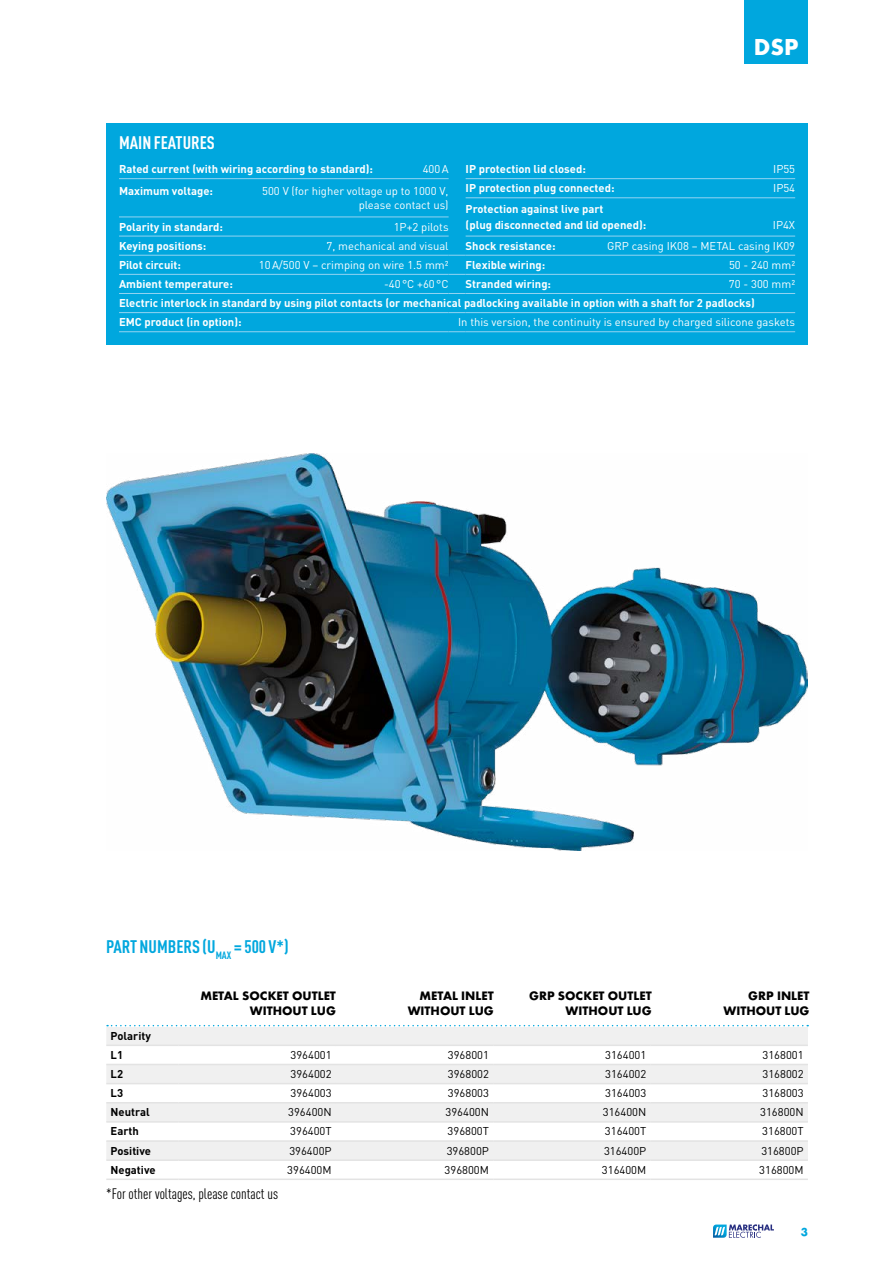
<style>
.page{position:relative;width:893px;height:1263px;background:#fff}
.page>*{position:absolute;margin:0;border:0;box-sizing:border-box;transform-origin:0 0}
.t1{font:700 24px "Futura T";color:#fff}
.t2{font:700 18px "DIN Cond";color:#00a7de}
.t3{font:700 18px "DIN Cond";color:#fff}
.t4{font:15px "DIN Cond";color:#000}
.t5{font:700 12.75px/15.3px "Futura T";color:#000;text-align:right}
.t6{font:700 12px "Futura T";color:#00a7de}
.t7{font:700 11.25px/19.2px "DIN";color:#fff}
.t8{font:11.25px/13.5px "DIN";color:#fff;text-align:right}
.t9{font:11.25px "DIN";color:#000}
.t10{font:700 11.25px/18.8px "DIN";color:#000}
</style>
<div class="page">
<div style="left:744px;top:0;width:64px;height:64px;background:#00a7de"></div>
<svg style="left:107px;top:1025px;width:701px;height:1px"></svg>
<svg style="left:713px;top:1224px;width:61px;height:14px"></svg>
<img style="left:106px;top:453px;width:702px;height:397px">
<div style="left:106px;top:123px;width:702px;height:222px;background:#00a7de"></div>
<hr style="left:119px;top:178px;width:330px;height:1px;background:#93d4f2">
<hr style="left:466px;top:178px;width:329px;height:1px;background:#93d4f2">
<hr style="left:466px;top:197px;width:329px;height:1px;background:#93d4f2">
<hr style="left:119px;top:217px;width:330px;height:1px;background:#93d4f2">
<hr style="left:119px;top:236px;width:330px;height:1px;background:#93d4f2">
<hr style="left:466px;top:236px;width:329px;height:1px;background:#93d4f2">
<hr style="left:119px;top:331px;width:330px;height:1px;background:#93d4f2">
<svg style="left:449px;top:331px;width:17px;height:1px"></svg>
<hr style="left:466px;top:331px;width:329px;height:1px;background:#93d4f2">
<hr style="left:119px;top:255px;width:330px;height:1px;background:#93d4f2">
<svg style="left:449px;top:255px;width:17px;height:1px"></svg>
<hr style="left:466px;top:255px;width:329px;height:1px;background:#93d4f2">
<hr style="left:119px;top:274px;width:330px;height:1px;background:#93d4f2">
<svg style="left:449px;top:274px;width:17px;height:1px"></svg>
<hr style="left:466px;top:274px;width:329px;height:1px;background:#93d4f2">
<hr style="left:119px;top:293px;width:330px;height:1px;background:#93d4f2">
<svg style="left:449px;top:293px;width:17px;height:1px"></svg>
<hr style="left:466px;top:293px;width:329px;height:1px;background:#93d4f2">
<hr style="left:119px;top:312px;width:330px;height:1px;background:#93d4f2">
<svg style="left:449px;top:312px;width:17px;height:1px"></svg>
<hr style="left:466px;top:312px;width:329px;height:1px;background:#93d4f2">
<svg style="left:106px;top:1027px;width:702px;height:132px;fill:#f0f0f0"></svg>
<hr style="left:179px;top:1064px;width:157px;height:1px;background:#e3e3e3">
<hr style="left:336px;top:1064px;width:157px;height:1px;background:#e3e3e3">
<hr style="left:493px;top:1064px;width:158px;height:1px;background:#e3e3e3">
<hr style="left:651px;top:1064px;width:157px;height:1px;background:#e3e3e3">
<hr style="left:179px;top:1083px;width:157px;height:1px;background:#e3e3e3">
<hr style="left:336px;top:1083px;width:157px;height:1px;background:#e3e3e3">
<hr style="left:493px;top:1083px;width:158px;height:1px;background:#e3e3e3">
<hr style="left:651px;top:1083px;width:157px;height:1px;background:#e3e3e3">
<hr style="left:179px;top:1102px;width:157px;height:1px;background:#e3e3e3">
<hr style="left:336px;top:1102px;width:157px;height:1px;background:#e3e3e3">
<hr style="left:493px;top:1102px;width:158px;height:1px;background:#e3e3e3">
<hr style="left:651px;top:1102px;width:157px;height:1px;background:#e3e3e3">
<hr style="left:179px;top:1121px;width:157px;height:2px;background:#e3e3e3">
<hr style="left:336px;top:1121px;width:157px;height:2px;background:#e3e3e3">
<hr style="left:493px;top:1121px;width:158px;height:2px;background:#e3e3e3">
<hr style="left:651px;top:1121px;width:157px;height:2px;background:#e3e3e3">
<hr style="left:179px;top:1140px;width:157px;height:2px;background:#e3e3e3">
<hr style="left:336px;top:1140px;width:157px;height:2px;background:#e3e3e3">
<hr style="left:493px;top:1140px;width:158px;height:2px;background:#e3e3e3">
<hr style="left:651px;top:1140px;width:157px;height:2px;background:#e3e3e3">
<hr style="left:179px;top:1159px;width:157px;height:2px;background:#e3e3e3">
<hr style="left:336px;top:1159px;width:157px;height:2px;background:#e3e3e3">
<hr style="left:493px;top:1159px;width:158px;height:2px;background:#e3e3e3">
<hr style="left:651px;top:1159px;width:157px;height:2px;background:#e3e3e3">
<hr style="left:106px;top:1064px;width:73px;height:1px;background:#e3e3e3">
<hr style="left:106px;top:1083px;width:73px;height:1px;background:#e3e3e3">
<hr style="left:106px;top:1102px;width:73px;height:1px;background:#e3e3e3">
<hr style="left:106px;top:1121px;width:73px;height:2px;background:#e3e3e3">
<hr style="left:106px;top:1140px;width:73px;height:2px;background:#e3e3e3">
<hr style="left:106px;top:1159px;width:73px;height:2px;background:#e3e3e3">
<hr style="left:106px;top:1178px;width:73px;height:2px;background:#e3e3e3">
<hr style="left:179px;top:1178px;width:157px;height:2px;background:#e3e3e3">
<hr style="left:336px;top:1178px;width:157px;height:2px;background:#e3e3e3">
<hr style="left:493px;top:1178px;width:158px;height:2px;background:#e3e3e3">
<hr style="left:651px;top:1178px;width:157px;height:2px;background:#e3e3e3">
<hr style="left:106px;top:1044px;width:73px;height:2px;background:#e3e3e3">
<hr style="left:179px;top:1044px;width:157px;height:2px;background:#e3e3e3">
<hr style="left:336px;top:1044px;width:157px;height:2px;background:#e3e3e3">
<hr style="left:493px;top:1044px;width:158px;height:2px;background:#e3e3e3">
<hr style="left:651px;top:1044px;width:157px;height:2px;background:#e3e3e3">
<h1 class="t1" style="left:754px;top:33px;width:46px">DSP</h1>
<h2 class="t3" style="left:119px;top:132px;width:97px">MAIN FEATURES</h2>
<p class="t7" style="left:119px;top:159px;width:256px">Rated current (with wiring according to standard):</p>
<p class="t8" style="left:423px;top:162px;width:27px">400A</p>
<p class="t7" style="left:466px;top:159px;width:122px">IP protection lid closed:</p>
<p class="t8" style="left:773px;top:162px;width:24px">IP55</p>
<p class="t7" style="left:119px;top:181px;width:95px">Maximum voltage:</p>
<p class="t8" style="left:262px;top:184px;width:188px">500 V (for higher voltage up to 1000 V, please contact us)</p>
<p class="t7" style="left:466px;top:178px;width:150px">IP protection plug connected:</p>
<p class="t8" style="left:773px;top:181px;width:24px">IP54</p>
<p class="t7" style="left:466px;top:199px;width:139px">Protection against live part</p>
<p class="t7" style="left:119px;top:216px;width:105px">Polarity in standard:</p>
<p class="t8" style="left:394px;top:219px;width:56px">1P+2 pilots</p>
<p class="t7" style="left:466px;top:215px;width:182px">(plug disconnected and lid opened):</p>
<p class="t8" style="left:773px;top:218px;width:24px">IP4X</p>
<p class="t7" style="left:119px;top:235px;width:89px">Keying positions:</p>
<p class="t8" style="left:327px;top:239px;width:124px">7, mechanical and visual</p>
<p class="t7" style="left:466px;top:235px;width:91px">Shock resistance:</p>
<p class="t8" style="left:607px;top:239px;width:189px">GRP casing IK08 – METAL casing IK09</p>
<p class="t7" style="left:119px;top:255px;width:63px">Pilot circuit:</p>
<p class="t8" style="left:259px;top:258px;width:191px">10A/500 V – crimping on wire 1.5 mm²</p>
<p class="t7" style="left:466px;top:255px;width:81px">Flexible wiring:</p>
<p class="t8" style="left:729px;top:258px;width:68px">50 - 240 mm²</p>
<p class="t7" style="left:119px;top:274px;width:115px">Ambient temperature:</p>
<p class="t8" style="left:384px;top:277px;width:66px">-40°C +60°C</p>
<p class="t7" style="left:466px;top:274px;width:87px">Stranded wiring:</p>
<p class="t8" style="left:729px;top:277px;width:68px">70 - 300 mm²</p>
<p class="t7" style="left:119px;top:293px;width:637px">Electric interlock in standard by using pilot contacts (or mechanical padlocking available in option with a shaft for 2 padlocks)<br>EMC product (in option):</p>
<p class="t8" style="left:458px;top:315px;width:339px">In this version, the continuity is ensured by charged silicone gaskets</p>
<h2 class="t2" style="left:106px;top:935px;width:184px">PART NUMBERS (U<sub>MAX</sub> = 500 V*)</h2>
<p class="t10" style="left:111px;top:1026px;width:42px">Polarity<br>L1</p>
<p class="t5" style="left:200px;top:988px;width:137px">METAL SOCKET OUTLET<br>WITHOUT LUG</p>
<p class="t5" style="left:408px;top:988px;width:88px">METAL INLET<br>WITHOUT LUG</p>
<p class="t5" style="left:529px;top:988px;width:124px">GRP SOCKET OUTLET<br>WITHOUT LUG</p>
<p class="t5" style="left:723px;top:988px;width:88px">GRP INLET<br>WITHOUT LUG</p>
<p class="t9" style="left:291px;top:1048px;width:43px">3964001</p>
<p class="t9" style="left:448px;top:1048px;width:43px">3968001</p>
<p class="t9" style="left:605px;top:1048px;width:43px">3164001</p>
<p class="t9" style="left:763px;top:1048px;width:43px">3168001</p>
<p class="t10" style="left:111px;top:1064px;width:14px">L2</p>
<p class="t9" style="left:291px;top:1067px;width:43px">3964002</p>
<p class="t9" style="left:448px;top:1067px;width:43px">3968002</p>
<p class="t9" style="left:605px;top:1067px;width:43px">3164002</p>
<p class="t9" style="left:763px;top:1067px;width:43px">3168002</p>
<p class="t10" style="left:111px;top:1083px;width:14px">L3</p>
<p class="t9" style="left:291px;top:1086px;width:43px">3964003</p>
<p class="t9" style="left:448px;top:1086px;width:43px">3968003</p>
<p class="t9" style="left:605px;top:1086px;width:43px">3164003</p>
<p class="t9" style="left:763px;top:1086px;width:43px">3168003</p>
<p class="t10" style="left:111px;top:1102px;width:41px">Neutral</p>
<p class="t9" style="left:288px;top:1105px;width:45px">396400N</p>
<p class="t9" style="left:446px;top:1105px;width:45px">396400N</p>
<p class="t9" style="left:603px;top:1105px;width:45px">316400N</p>
<p class="t9" style="left:760px;top:1105px;width:45px">316800N</p>
<p class="t10" style="left:111px;top:1121px;width:30px">Earth</p>
<p class="t9" style="left:290px;top:1124px;width:43px">396400T</p>
<p class="t9" style="left:448px;top:1124px;width:43px">396800T</p>
<p class="t9" style="left:605px;top:1124px;width:43px">316400T</p>
<p class="t9" style="left:762px;top:1124px;width:43px">316800T</p>
<p class="t10" style="left:111px;top:1141px;width:42px">Positive</p>
<p class="t9" style="left:289px;top:1143px;width:44px">396400P</p>
<p class="t9" style="left:447px;top:1143px;width:44px">396800P</p>
<p class="t9" style="left:604px;top:1143px;width:44px">316400P</p>
<p class="t9" style="left:761px;top:1143px;width:44px">316800P</p>
<p class="t10" style="left:111px;top:1160px;width:47px">Negative</p>
<p class="t9" style="left:287px;top:1163px;width:46px">396400M</p>
<p class="t9" style="left:445px;top:1163px;width:46px">396800M</p>
<p class="t9" style="left:602px;top:1163px;width:46px">316400M</p>
<p class="t9" style="left:759px;top:1163px;width:46px">316800M</p>
<h3 class="t4" style="left:106px;top:1185px;width:173px">*For other voltages, please contact us</h3>
<p class="t6" style="left:801px;top:1224px;width:9px">3</p>
</div>
